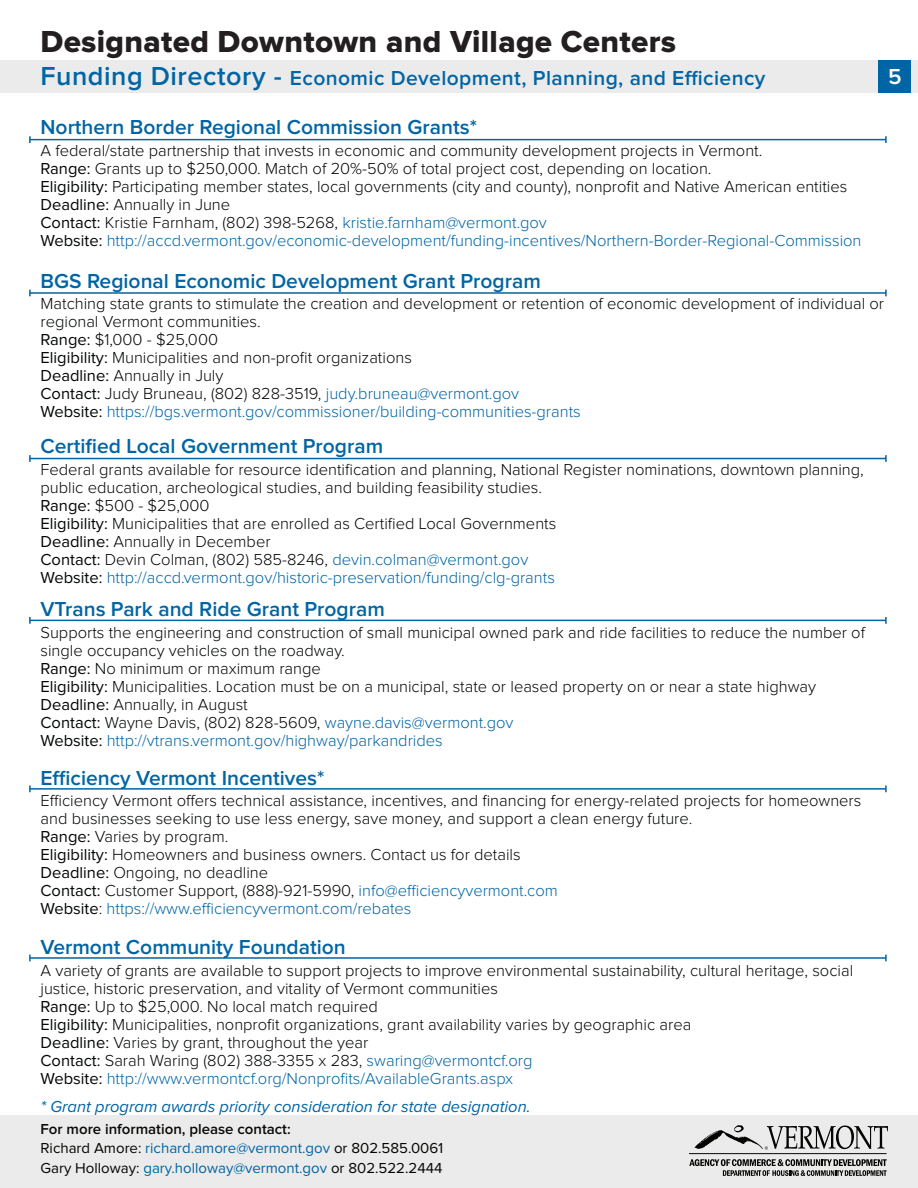
<style>
.page{position:relative;width:918px;height:1188px;background:#fff}
.page>*{position:absolute;margin:0;border:0;box-sizing:border-box;transform-origin:0 0}
.t1{font:31.5px "Proxima Nova Extrabld";letter-spacing:.01em;color:#231f20}
.t2{font:600 22.5px "Proxima Nova";color:#fff}
.Body_1{font:600 21px "Proxima Nova";color:#0065a4}
.Body_1-2{font:600 21px "Proxima Nova";letter-spacing:.02em;color:#0065a4}
.Main_Body{font:300 16.5px/18px "Proxima Nova";color:#040606}
.Main_Body-2{font:300 16.5px "Proxima Nova";color:#0065a4}
.Body_1-3{font:italic 16.5px "Proxima Nova";color:#0065a4}
.t3{font:15px "Proxima Nova";color:#040503}
.t4{font:600 15px "Proxima Nova";color:#070a07}
.s1{font-size:27px}
.s2{font-weight:400}
.s3{color:#0065a4}
.s4{font-weight:400;color:#040606}
.s5{color:#040606}
</style>
<div class="page">
<div style="left:0;top:61px;width:918px;height:32px;background:#ecebeb"></div>
<div style="left:0;top:1116px;width:918px;height:72px;background:#ecebeb"></div>
<svg style="left:694px;top:1125px;width:194px;height:25px"></svg>
<hr style="left:689px;top:1153px;width:198px;height:1px;background:#040503">
<svg style="left:689px;top:1159px;width:198px;height:17px"></svg>
<hr style="left:30px;top:620px;width:856px;height:1px;background:#0065a4">
<svg style="left:29px;top:617px;width:2px;height:7px"></svg>
<svg style="left:885px;top:617px;width:2px;height:7px"></svg>
<hr style="left:30px;top:139px;width:856px;height:1px;background:#0065a4">
<svg style="left:29px;top:136px;width:2px;height:7px"></svg>
<svg style="left:885px;top:136px;width:2px;height:7px"></svg>
<hr style="left:30px;top:292px;width:856px;height:2px;background:#0065a4">
<svg style="left:29px;top:290px;width:2px;height:6px"></svg>
<svg style="left:885px;top:290px;width:2px;height:6px"></svg>
<hr style="left:30px;top:788px;width:856px;height:2px;background:#0065a4">
<svg style="left:29px;top:786px;width:2px;height:6px"></svg>
<hr style="left:30px;top:957px;width:856px;height:2px;background:#0065a4">
<svg style="left:29px;top:955px;width:2px;height:6px"></svg>
<svg style="left:885px;top:955px;width:2px;height:6px"></svg>
<hr style="left:30px;top:458px;width:856px;height:1px;background:#0065a4">
<svg style="left:29px;top:455px;width:2px;height:7px"></svg>
<svg style="left:885px;top:455px;width:2px;height:7px"></svg>
<div style="left:878px;top:61px;width:32px;height:32px;background:#0065a4"></div>
<p class="t1" style="left:40px;top:27px;width:637px">Designated Downtown and Village Centers</p>
<p class="Body_1-2" style="left:40px;top:68px;width:726px"><span class="s1">Funding Directory -</span> Economic Development, Planning, and Efficiency</p>
<p class="t2" style="left:888px;top:66px;width:15px">5</p>
<p class="Body_1" style="left:40px;top:117px;width:438px">Northern Border Regional Commission Grants*</p>
<p class="Main_Body" style="left:40px;top:142px;width:723px">A federal/state partnership that invests in economic and community development projects in Vermont.</p>
<p class="Main_Body" style="left:40px;top:160px;width:673px"><span class="s2">Range:</span> Grants up to $250,000. Match of 20%-50% of total project cost, depending on location.</p>
<p class="Main_Body" style="left:40px;top:178px;width:808px"><span class="s2">Eligibility:</span> Participating member states, local governments (city and county), nonprofit and Native American entities</p>
<p class="Main_Body" style="left:40px;top:196px;width:191px"><span class="s2">Deadline:</span> Annually in June</p>
<p class="Main_Body" style="left:40px;top:214px;width:508px"><span class="s2">Contact:</span> Kristie Farnham, (802) 398-5268, <span class="s3">kristie.farnham@vermont.gov</span></p>
<p class="Main_Body-2" style="left:40px;top:233px;width:823px"><span class="s4">Website:</span> http://accd.vermont.gov/economic-development/funding-incentives/Northern-Border-Regional-Commission</p>
<p class="Body_1" style="left:40px;top:271px;width:502px">BGS Regional Economic Development Grant Program</p>
<p class="Main_Body" style="left:40px;top:295px;width:845px">Matching state grants to stimulate the creation and development or retention of economic development of individual or regional Vermont communities.</p>
<p class="Main_Body" style="left:40px;top:331px;width:179px"><span class="s2">Range:</span> $1,000 - $25,000</p>
<p class="Main_Body" style="left:40px;top:349px;width:373px"><span class="s2">Eligibility:</span> Municipalities and non-profit organizations</p>
<p class="Main_Body" style="left:40px;top:367px;width:184px"><span class="s2">Deadline:</span> Annually in July</p>
<p class="Main_Body" style="left:40px;top:385px;width:480px"><span class="s2">Contact:</span> Judy Bruneau, (802) 828-3519, <span class="s3">judy.bruneau@vermont.gov</span></p>
<p class="Main_Body-2" style="left:40px;top:404px;width:542px"><span class="s4">Website:</span> https://bgs.vermont.gov/commissioner/building-communities-grants</p>
<p class="Body_1" style="left:40px;top:436px;width:344px">Certified Local Government Program</p>
<p class="Main_Body" style="left:40px;top:461px;width:825px">Federal grants available for resource identification and planning, National Register nominations, downtown planning, public education, archeological studies, and building feasibility studies.</p>
<p class="Main_Body" style="left:40px;top:497px;width:171px"><span class="s2">Range:</span> $500 - $25,000</p>
<p class="Main_Body" style="left:40px;top:515px;width:517px"><span class="s2">Eligibility:</span> Municipalities that are enrolled as Certified Local Governments</p>
<p class="Main_Body" style="left:40px;top:533px;width:232px"><span class="s2">Deadline:</span> Annually in December</p>
<p class="Main_Body" style="left:40px;top:551px;width:489px"><span class="s2">Contact:</span> Devin Colman, (802) 585-8246, <span class="s3">devin.colman@vermont.gov</span></p>
<p class="Main_Body-2" style="left:40px;top:570px;width:516px"><span class="s4">Website:</span> http://accd.vermont.gov/historic-preservation/funding/clg-grants</p>
<p class="Body_1" style="left:40px;top:599px;width:346px">VTrans Park and Ride Grant Program</p>
<p class="Main_Body" style="left:40px;top:624px;width:826px">Supports the engineering and construction of small municipal owned park and ride facilities to reduce the number of single occupancy vehicles on the roadway.</p>
<p class="Main_Body" style="left:40px;top:660px;width:282px"><span class="s2">Range:</span> No minimum or maximum range</p>
<p class="Main_Body" style="left:40px;top:678px;width:777px"><span class="s2">Eligibility:</span> Municipalities. Location must be on a municipal, state or leased property on or near a state highway</p>
<p class="Main_Body" style="left:40px;top:696px;width:209px"><span class="s2">Deadline:</span> Annually, in August</p>
<p class="Main_Body" style="left:40px;top:714px;width:474px"><span class="s2">Contact:</span> Wayne Davis, (802) 828-5609, <span class="s3">wayne.davis@vermont.gov</span></p>
<p class="Main_Body-2" style="left:40px;top:733px;width:404px"><span class="s4">Website:</span> http://vtrans.vermont.gov/highway/parkandrides</p>
<p class="Body_1" style="left:40px;top:768px;width:285px">Efficiency Vermont Incentives*</p>
<p class="Main_Body" style="left:40px;top:792px;width:822px">Efficiency Vermont offers technical assistance, incentives, and financing for energy-related projects for homeowners and businesses seeking to use less energy, save money, and support a clean energy future.</p>
<p class="Main_Body" style="left:40px;top:828px;width:190px"><span class="s2">Range:</span> Varies by program.</p>
<p class="Main_Body" style="left:40px;top:846px;width:482px"><span class="s2">Eligibility:</span> Homeowners and business owners. Contact us for details</p>
<p class="Main_Body" style="left:40px;top:864px;width:229px"><span class="s2">Deadline:</span> Ongoing, no deadline</p>
<p class="Main_Body" style="left:40px;top:882px;width:519px"><span class="s2">Contact:</span> Customer Support, (888)-921-5990, <span class="s3">info@efficiencyvermont.com</span></p>
<p class="Main_Body-2" style="left:40px;top:901px;width:372px"><span class="s4">Website</span><span class="s5">:</span> https://www.efficiencyvermont.com/rebates</p>
<p class="Body_1" style="left:40px;top:938px;width:307px">Vermont Community Foundation</p>
<p class="Main_Body" style="left:40px;top:962px;width:814px">A variety of grants are available to support projects to improve environmental sustainability, cultural heritage, social justice, historic preservation, and vitality of Vermont communities</p>
<p class="Main_Body" style="left:40px;top:998px;width:339px"><span class="s2">Range:</span> Up to $25,000. No local match required</p>
<p class="Main_Body" style="left:40px;top:1016px;width:652px"><span class="s2">Eligibility:</span> Municipalities, nonprofit organizations, grant availability varies by geographic area</p>
<p class="Main_Body" style="left:40px;top:1034px;width:329px"><span class="s2">Deadline:</span> Varies by grant, throughout the year</p>
<p class="Main_Body" style="left:40px;top:1052px;width:493px"><span class="s2">Contact:</span> Sarah Waring (802) 388-3355 x 283, <span class="s3">swaring@vermontcf.org</span></p>
<p class="Main_Body-2" style="left:40px;top:1071px;width:474px"><span class="s4">Website:</span> http://www.vermontcf.org/Nonprofits/AvailableGrants.aspx</p>
<p class="Body_1-3" style="left:40px;top:1099px;width:492px">* Grant program awards priority consideration for state designation.</p>
<p class="t4" style="left:40px;top:1122px;width:252px">For more information, please contact:</p>
<p class="t3" style="left:40px;top:1141px;width:404px">Richard Amore: <span class="s3">richard.amore@vermont.gov</span> or 802.585.0061</p>
<p class="t3" style="left:40px;top:1161px;width:404px">Gary Holloway: <span class="s3">gary.holloway@vermont.gov</span> or 802.522.2444</p>
</div>
